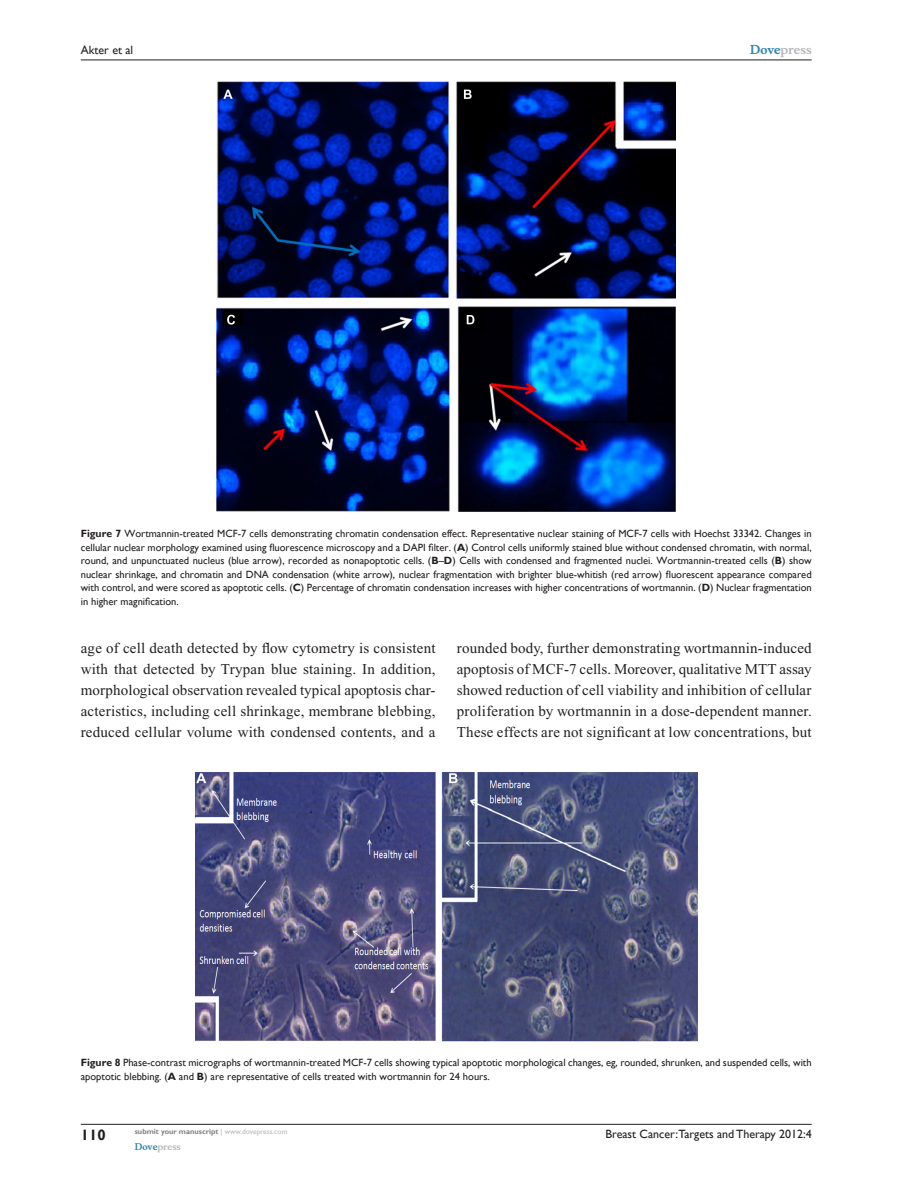
<style>
.page{position:relative;width:918px;height:1188px;background:#fff}
.page>*{position:absolute;margin:0;border:0;box-sizing:border-box;transform-origin:0 0}
.Tx{font:15px/21px "Times New Roman";letter-spacing:.015em;color:#231f20;text-align:justify}
.t1{font:700 15px "Gill Sans";color:#231f20}
.t2{font:12px "Gill Sans";color:#231f20}
.t3{font:700 12px "Musee";color:#b8b9bc}
.FC{font:10.5px/13.5px "Gill Sans";color:#231f20;text-align:justify}
.t4{font:700 9px "Musee";color:#b8b9bc}
.t5{font:700 7.5px "Gill Sans";color:#808285}
.s1{color:#3485ae}
.s2{font-weight:700}
.s3{font-weight:400;color:#b8b9bc}
</style>
<div class="page">
<img style="left:217px;top:81px;width:459px;height:431px">
<img style="left:195px;top:773px;width:502px;height:269px">
<hr style="left:81px;top:1124px;width:731px;height:1px;background:#231f20">
<hr style="left:81px;top:60px;width:731px;height:1px;background:#231f20">
<p class="t2" style="left:81px;top:43px;width:54px">Akter et al</p>
<p class="t3" style="left:750px;top:43px;width:63px"><span class="s1">Dove</span>press</p>
<p class="FC" style="left:81px;top:527px;width:732px"><span class="s2">Figure 7</span> Wortmannin-treated MCF-7 cells demonstrating chromatin condensation effect. Representative nuclear staining of MCF-7 cells with Hoechst 33342. Changes in cellular nuclear morphology examined using fluorescence microscopy and a DAPI filter. (<span class="s2">A</span>) Control cells uniformly stained blue without condensed chromatin, with normal, round, and unpunctuated nucleus (blue arrow), recorded as nonapoptotic cells. (<span class="s2">B</span>–<span class="s2">D</span>) Cells with condensed and fragmented nuclei. Wortmannin-treated cells (<span class="s2">B</span>) show nuclear shrinkage, and chromatin and DNA condensation (white arrow), nuclear fragmentation with brighter blue-whitish (red arrow) fluorescent appearance compared with control, and were scored as apoptotic cells. (<span class="s2">C</span>) Percentage of chromatin condensation increases with higher concentrations of wortmannin. (<span class="s2">D</span>) Nuclear fragmentation in higher magnification.</p>
<p class="Tx" style="left:81px;top:637px;width:356px">age of cell death detected by flow cytometry is consistent with that detected by Trypan blue staining. In addition, morphological observation revealed typical apoptosis char&shy;acteristics, including cell shrinkage, membrane blebbing, reduced cellular volume with condensed contents, and a</p>
<p class="Tx" style="left:457px;top:637px;width:356px">rounded body, further demonstrating wortmannin-induced apoptosis of MCF-7 cells. Moreover, qualitative MTT assay showed reduction of cell viability and inhibition of cellular proliferation by wortmannin in a dose-dependent manner.<br>These effects are not significant at low concentrations, but</p>
<p class="FC" style="left:81px;top:1056px;width:732px"><span class="s2">Figure 8</span> Phase-contrast micrographs of wortmannin-treated MCF-7 cells showing typical apoptotic morphological changes, eg, rounded, shrunken, and suspended cells, with apoptotic blebbing. (<span class="s2">A</span> and <span class="s2">B</span>) are representative of cells treated with wortmannin for 24 hours.</p>
<h1 class="t1" style="left:81px;top:1126px;width:26px">110</h1>
<p class="t5" style="left:135px;top:1127px;width:154px">submit your manuscript <span class="s3">| www.dovepress.com</span></p>
<p class="t4" style="left:135px;top:1141px;width:48px"><span class="s1">Dove</span>press</p>
<p class="t2" style="left:605px;top:1127px;width:208px">Breast Cancer:Targets and Therapy 2012:4</p>
</div>
